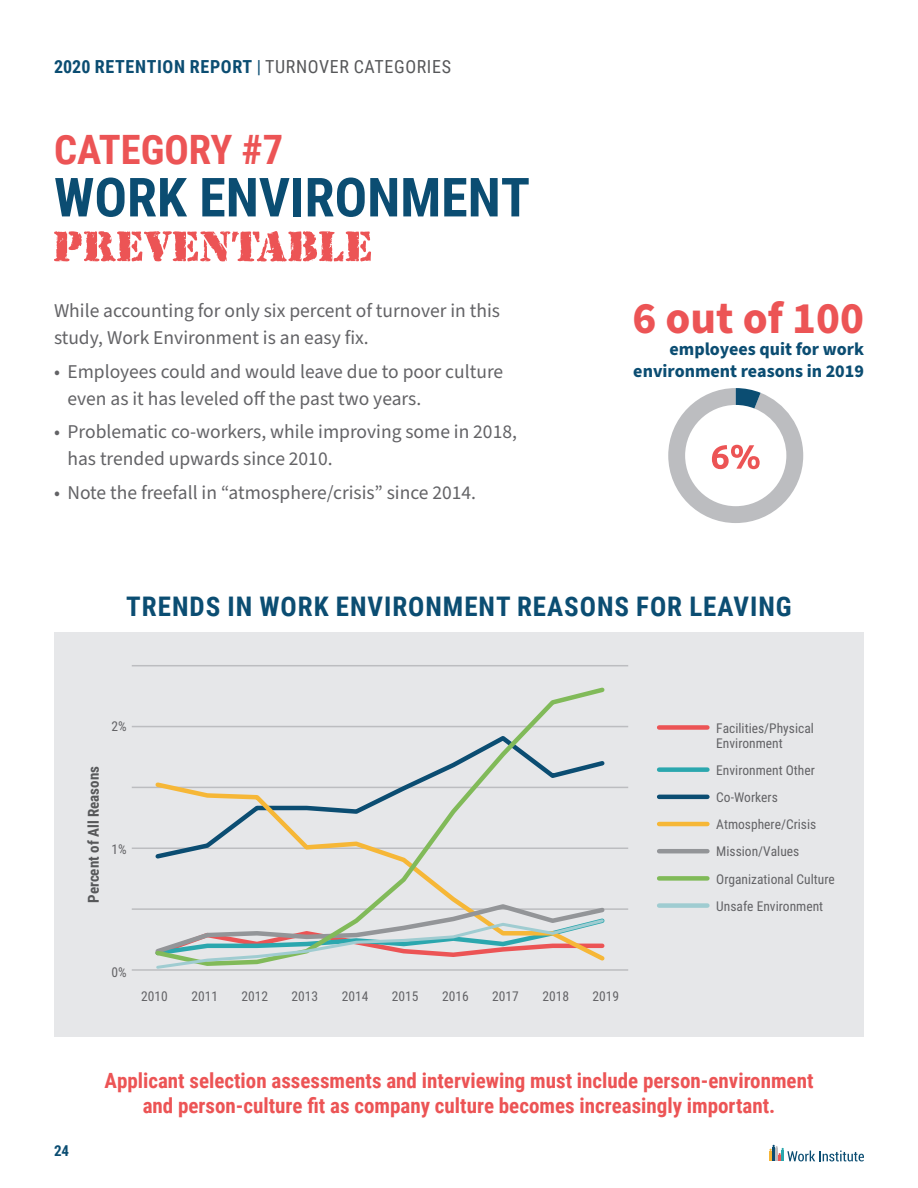
<style>
.page{position:relative;width:918px;height:1188px;background:#fff}
.page>*{position:absolute;margin:0;border:0;box-sizing:border-box;transform-origin:0 0}
.t1{font:700 54px "Roboto Condensed";color:#0b4d72}
.t2{font:700 45px "Source Sans Pro";color:#ec5455}
.t3{font:700 40.5px "Roboto Condensed";color:#ec5455}
.t4{font:700 27px "Roboto Condensed";letter-spacing:.035em;color:#0b4d72}
.t5{font:700 21px/25.2px "Roboto Condensed";color:#ec5455;text-align:center}
.t6{font:19.5px/27px "Source Sans Pro";color:#636366}
.t7{font:700 18px/21.6px "Source Sans Pro";color:#0b4d72;text-align:right}
.t8{font:700 18px "Roboto Condensed";letter-spacing:.035em;color:#0b4d72}
.t9{font:700 15px "Roboto Condensed";color:#57585a}
.t10{font:700 15px "Roboto Condensed";color:#0b4d72}
.t11{font:13.5px/27.2px "Roboto Condensed";color:#636366}
.s1{font-weight:400}
.s2{font-weight:400;color:#57585a}
</style>
<div class="page">
<svg style="left:769px;top:1145px;width:95px;height:16px"></svg>
<div style="left:54px;top:632px;width:810px;height:405px;background:#e6e7e9"></div>
<div style="left:659px;top:725px;width:48px;height:5px;background:#ec5455"></div>
<div style="left:659px;top:767px;width:48px;height:5px;background:#2ba7ae"></div>
<hr style="left:659px;top:795px;width:48px;height:4px;background:#0b4d72">
<hr style="left:659px;top:822px;width:48px;height:4px;background:#f6b737">
<hr style="left:659px;top:849px;width:48px;height:4px;background:#939598">
<div style="left:659px;top:876px;width:48px;height:5px;background:#80ba58"></div>
<div style="left:659px;top:903px;width:48px;height:5px;background:#9fccd1"></div>
<hr style="left:132px;top:908px;width:496px;height:2px;background:#bcbdc0">
<hr style="left:132px;top:848px;width:496px;height:1px;background:#bcbdc0">
<hr style="left:132px;top:787px;width:496px;height:1px;background:#bcbdc0">
<hr style="left:132px;top:726px;width:496px;height:1px;background:#bcbdc0">
<hr style="left:132px;top:665px;width:496px;height:1px;background:#bcbdc0">
<hr style="left:132px;top:969px;width:496px;height:2px;background:#bcbdc0">
<svg style="left:152px;top:687px;width:456px;height:215px"></svg>
<svg style="left:152px;top:902px;width:456px;height:69px"></svg>
<svg style="left:54px;top:231px;width:317px;height:31px"></svg>
<svg style="left:668px;top:388px;width:135px;height:135px"></svg>
<p class="t8" style="left:54px;top:54px;width:398px">2020 RETENTION REPORT <span class="s1">|</span> <span class="s2">TURNOVER CATEGORIES</span></p>
<h3 class="t3" style="left:54px;top:121px;width:231px">CATEGORY #7</h3>
<h1 class="t1" style="left:54px;top:159px;width:478px">WORK ENVIRONMENT</h1>
<p class="t6" style="left:54px;top:298px;width:448px">While accounting for only six percent of turnover in this study, Work Environment is an easy fix.</p>
<p class="t6" style="left:67px;top:358px;width:437px;text-indent:-13px">• Employees could and would leave due to poor culture even as it has leveled off the past two years.</p>
<p class="t6" style="left:67px;top:419px;width:451px;text-indent:-13px">• Problematic co-workers, while improving some in 2018, has trended upwards since 2010.</p>
<p class="t6" style="left:54px;top:480px;width:424px">• Note the freefall in “atmosphere/crisis” since 2014.</p>
<h2 class="t2" style="left:633px;top:288px;width:233px">6 out of 100</h2>
<p class="t7" style="left:633px;top:339px;width:232px">employees quit for work environment reasons in 2019</p>
<h3 class="t4" style="left:126px;top:587px;width:667px">TRENDS IN WORK ENVIRONMENT REASONS FOR LEAVING</h3>
<p class="t11" style="left:112px;top:712px;width:17px">2%</p>
<p class="t9" style="left:83px;top:903px;width:138px;rotate:-90deg">Percent of All Reasons</p>
<p class="t11" style="left:112px;top:835px;width:17px">1%</p>
<p class="t11" style="left:112px;top:958px;width:17px">0%</p>
<p class="t11" style="left:141px;top:982px;width:28px">2010</p>
<p class="t11" style="left:191px;top:982px;width:28px">2011</p>
<p class="t11" style="left:242px;top:982px;width:28px">2012</p>
<p class="t11" style="left:292px;top:982px;width:28px">2013</p>
<p class="t11" style="left:342px;top:982px;width:28px">2014</p>
<p class="t11" style="left:392px;top:982px;width:28px">2015</p>
<p class="t11" style="left:442px;top:982px;width:28px">2016</p>
<p class="t11" style="left:492px;top:982px;width:28px">2017</p>
<p class="t11" style="left:542px;top:982px;width:28px">2018</p>
<p class="t11" style="left:592px;top:982px;width:28px">2019</p>
<p class="t11" style="left:716px;top:720px;width:99px;line-height:15px">Facilities/Physical<br>Environment</p>
<p class="t11" style="left:716px;top:756px;width:120px">Environment Other<br>Co-Workers<br>Atmosphere/Crisis<br>Mission/Values<br>Organizational Culture<br>Unsafe Environment</p>
<p class="t10" style="left:54px;top:1141px;width:17px">24</p>
<p class="t5" style="left:105px;top:1067px;width:710px">Applicant selection assessments and interviewing must include person-environment and person-culture fit as company culture becomes increasingly important.</p>
</div>
